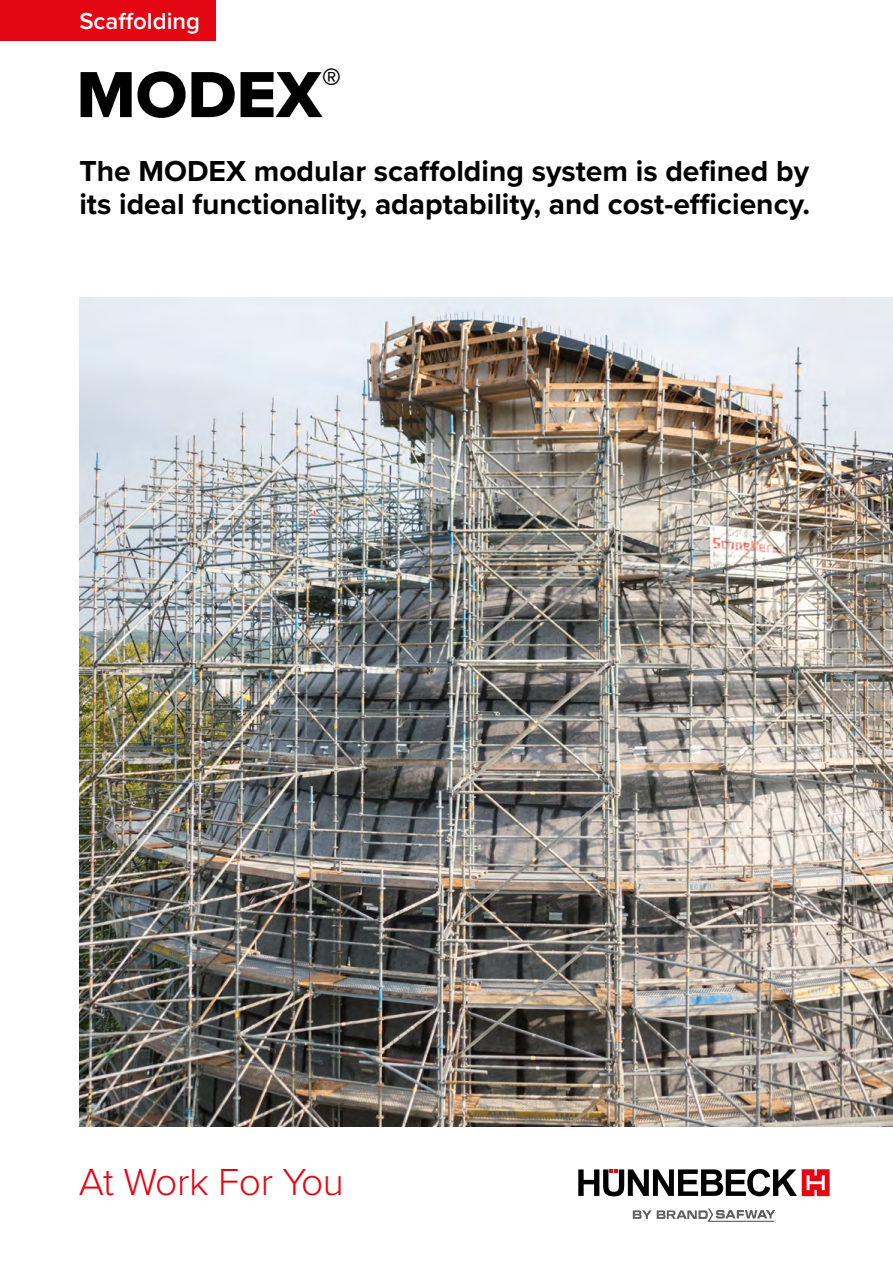
<style>
.page{position:relative;width:893px;height:1263px;background:#fff}
.page>*{position:absolute;margin:0;border:0;box-sizing:border-box;transform-origin:0 0}
.t1{font:67.5px "Proxima Nova Extrabld";color:#000}
.t2{font:300 39px "Proxima Nova";letter-spacing:-.01em;color:#e30613}
.t3{font:700 30px/33px "Proxima Nova";color:#000}
.t4{font:600 24px "Proxima Nova";color:#fff}
</style>
<div class="page">
<svg style="left:578px;top:1169px;width:252px;height:27px"></svg>
<svg style="left:633px;top:1208px;width:142px;height:14px"></svg>
<img style="left:79px;top:298px;width:814px;height:829px">
<div style="left:0;top:0;width:215px;height:40px;background:#e30613"></div>
<p class="t4" style="left:79px;top:3px;width:122px">Scaffolding</p>
<h1 class="t1" style="left:76px;top:44px;width:266px">MODEX<sup>®</sup></h1>
<p class="t3" style="left:79px;top:154px;width:732px">The MODEX modular scaffolding system is defined by its ideal functionality, adaptability, and cost-efficiency.</p>
<h2 class="t2" style="left:79px;top:1153px;width:267px">At Work For You</h2>
</div>
